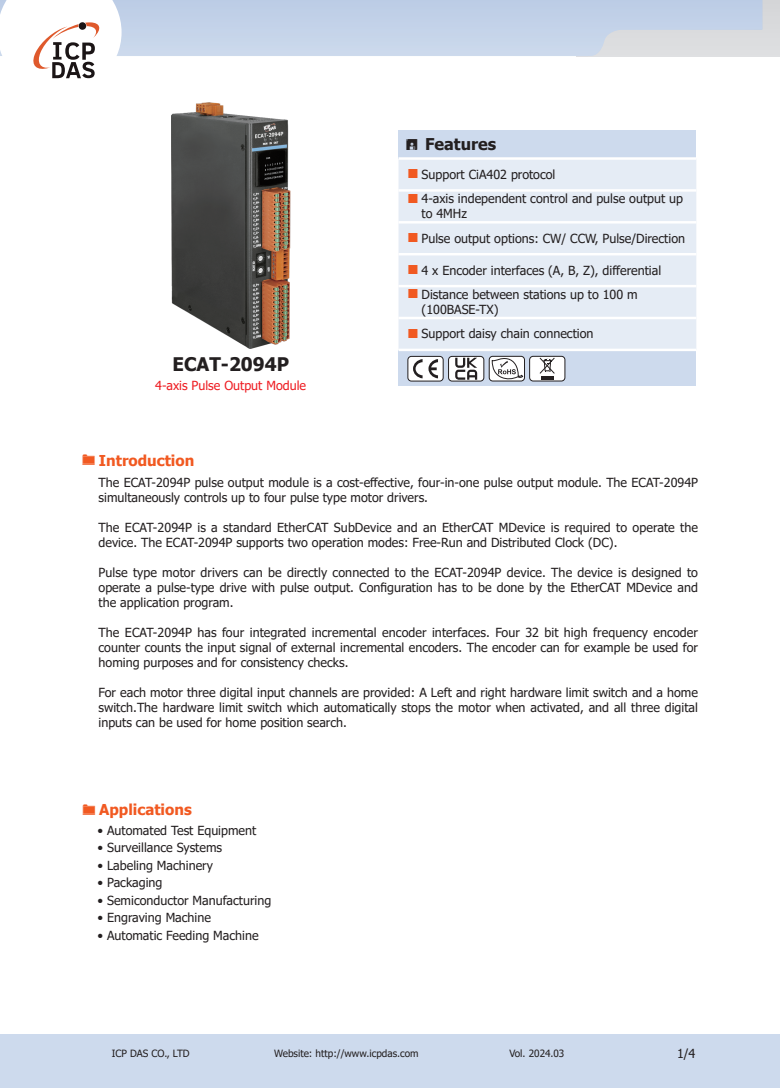
<style>
.page{position:relative;width:780px;height:1088px;background:#fff}
.page>*{position:absolute;margin:0;border:0;box-sizing:border-box;transform-origin:0 0}
.t1{font:700 18.75px "Tahoma";color:#231f20}
.t2{font:700 16.25px "Tahoma";color:#231f20}
.t3{font:700 15px "Tahoma";color:#f15921}
.t4{font:12.5px/15px "Tahoma";color:#231f20}
.t5{font:12.5px "Tahoma";color:#ee1d23}
.t6{font:10px "Tahoma";color:#231f20}
</style>
<div class="page">
<div style="left:0;top:1034px;width:762px;height:54px;background:#cddaed"></div>
<div style="left:762px;top:1034px;width:18px;height:54px;background:#cddaed"></div>
<div style="left:762px;top:0;width:18px;height:56px;background:#d9dadc"></div>
<svg style="left:122px;top:0;width:640px;height:56px;background:#c6d3e7"></svg>
<svg style="left:0;top:0;width:122px;height:79px"></svg>
<img style="left:171px;top:103px;width:119px;height:245px">
<div style="left:398px;top:130px;width:298px;height:29px;background:#cddaed"></div>
<div style="left:398px;top:160px;width:298px;height:189px;background:#e5ecf5"></div>
<div style="left:398px;top:350px;width:298px;height:35px;background:#cddaed"></div>
<hr style="left:398px;top:157px;width:298px;height:3px;background:#fff">
<hr style="left:398px;top:189px;width:298px;height:3px;background:#fff">
<hr style="left:398px;top:221px;width:298px;height:3px;background:#fff">
<hr style="left:398px;top:253px;width:298px;height:2px;background:#fff">
<hr style="left:398px;top:285px;width:298px;height:2px;background:#fff">
<hr style="left:398px;top:317px;width:298px;height:2px;background:#fff">
<hr style="left:398px;top:349px;width:298px;height:2px;background:#fff">
<div style="left:408px;top:356px;width:35px;height:25px;background:#fff;border-radius:4px"></div>
<div style="left:407px;top:356px;width:36px;height:25px;border:1px solid #231f20;border-radius:4px"></div>
<div style="left:448px;top:356px;width:36px;height:25px;background:#fff;border-radius:4px"></div>
<div style="left:448px;top:356px;width:36px;height:25px;border:1px solid #231f20;border-radius:4px"></div>
<svg style="left:413px;top:359px;width:9px;height:19px"></svg>
<svg style="left:428px;top:359px;width:10px;height:19px"></svg>
<svg style="left:489px;top:356px;width:35px;height:25px"></svg>
<div style="left:489px;top:356px;width:35px;height:25px;border:1px solid #231f20;border-radius:4px"></div>
<svg style="left:492px;top:357px;width:31px;height:23px"></svg>
<div style="left:529px;top:356px;width:36px;height:25px;background:#fff;border-radius:4px"></div>
<div style="left:529px;top:356px;width:36px;height:25px;border:1px solid #231f20;border-radius:4px"></div>
<hr style="left:541px;top:376px;width:13px;height:4px;background:#231f20">
<svg style="left:539px;top:357px;width:15px;height:17px"></svg>
<svg style="left:455px;top:358px;width:22px;height:22px"></svg>
<svg style="left:408px;top:169px;width:9px;height:9px"></svg>
<svg style="left:408px;top:193px;width:9px;height:10px"></svg>
<svg style="left:408px;top:233px;width:9px;height:9px"></svg>
<svg style="left:408px;top:265px;width:9px;height:9px"></svg>
<svg style="left:408px;top:289px;width:9px;height:9px"></svg>
<svg style="left:408px;top:329px;width:9px;height:9px"></svg>
<h1 class="t1" style="left:172px;top:351px;width:118px">ECAT-2094P</h1>
<p class="t5" style="left:155px;top:377px;width:152px">4-axis Pulse Output Module</p>
<p class="t3" style="left:99px;top:450px;width:97px">Introduction</p>
<h2 class="t2" style="left:425px;top:133px;width:73px">Features</h2>
<p class="t4" style="left:421px;top:163px;width:263px;line-height:24.4px">Support CiA402 protocol<br>4-axis independent control and pulse output up</p>
<p class="t4" style="left:421px;top:202px;width:265px;line-height:24.4px">to 4MHz<br>Pulse output options: CW/ CCW, Pulse/Direction</p>
<p class="t4" style="left:421px;top:259px;width:241px;line-height:24.4px">4 x Encoder interfaces (A, B, Z), differential<br>Distance between stations up to 100 m</p>
<p class="t4" style="left:421px;top:298px;width:173px;line-height:24.4px">(100BASE-TX)<br>Support daisy chain connection</p>
<p class="t4" style="left:99px;top:475px;width:601px">The ECAT-2094P pulse output module is a cost-effective, four-in-one pulse output module. The ECAT-2094P simultaneously controls up to four pulse type motor drivers.</p>
<p class="t4" style="left:99px;top:520px;width:601px">The ECAT-2094P is a standard EtherCAT SubDevice and an EtherCAT MDevice is required to operate the device. The ECAT-2094P supports two operation modes: Free-Run and Distributed Clock (DC).</p>
<p class="t4" style="left:99px;top:565px;width:601px;text-align:justify">Pulse type motor drivers can be directly connected to the ECAT-2094P device. The device is designed to operate a pulse-type drive with pulse output. Configuration has to be done by the EtherCAT MDevice and the application program.</p>
<p class="t4" style="left:99px;top:625px;width:601px;text-align:justify">The ECAT-2094P has four integrated incremental encoder interfaces. Four 32 bit high frequency encoder counter counts the input signal of external incremental encoders. The encoder can for example be used for homing purposes and for consistency checks.</p>
<p class="t4" style="left:99px;top:685px;width:601px;text-align:justify">For each motor three digital input channels are provided: A Left and right hardware limit switch and a home switch.The hardware limit switch which automatically stops the motor when activated, and all three digital inputs can be used for home position search.</p>
<p class="t3" style="left:99px;top:799px;width:94px">Applications</p>
<p class="t4" style="left:97px;top:823px;width:160px">• Automated Test Equipment</p>
<p class="t4" style="left:97px;top:841px;width:126px">• Surveillance Systems</p>
<p class="t4" style="left:97px;top:858px;width:117px">• Labeling Machinery</p>
<p class="t4" style="left:97px;top:876px;width:66px">• Packaging</p>
<p class="t4" style="left:97px;top:893px;width:175px">• Semiconductor Manufacturing</p>
<p class="t4" style="left:97px;top:911px;width:115px">• Engraving Machine</p>
<p class="t4" style="left:97px;top:928px;width:163px">• Automatic Feeding Machine</p>
<p class="t6" style="left:112px;top:1047px;width:79px">ICP DAS CO., LTD</p>
<p class="t6" style="left:274px;top:1047px;width:146px">Website: http://www.icpdas.com</p>
<p class="t6" style="left:509px;top:1047px;width:56px">Vol. 2024.03</p>
<p class="t4" style="left:677px;top:1047px;width:20px">1/4</p>
</div>
